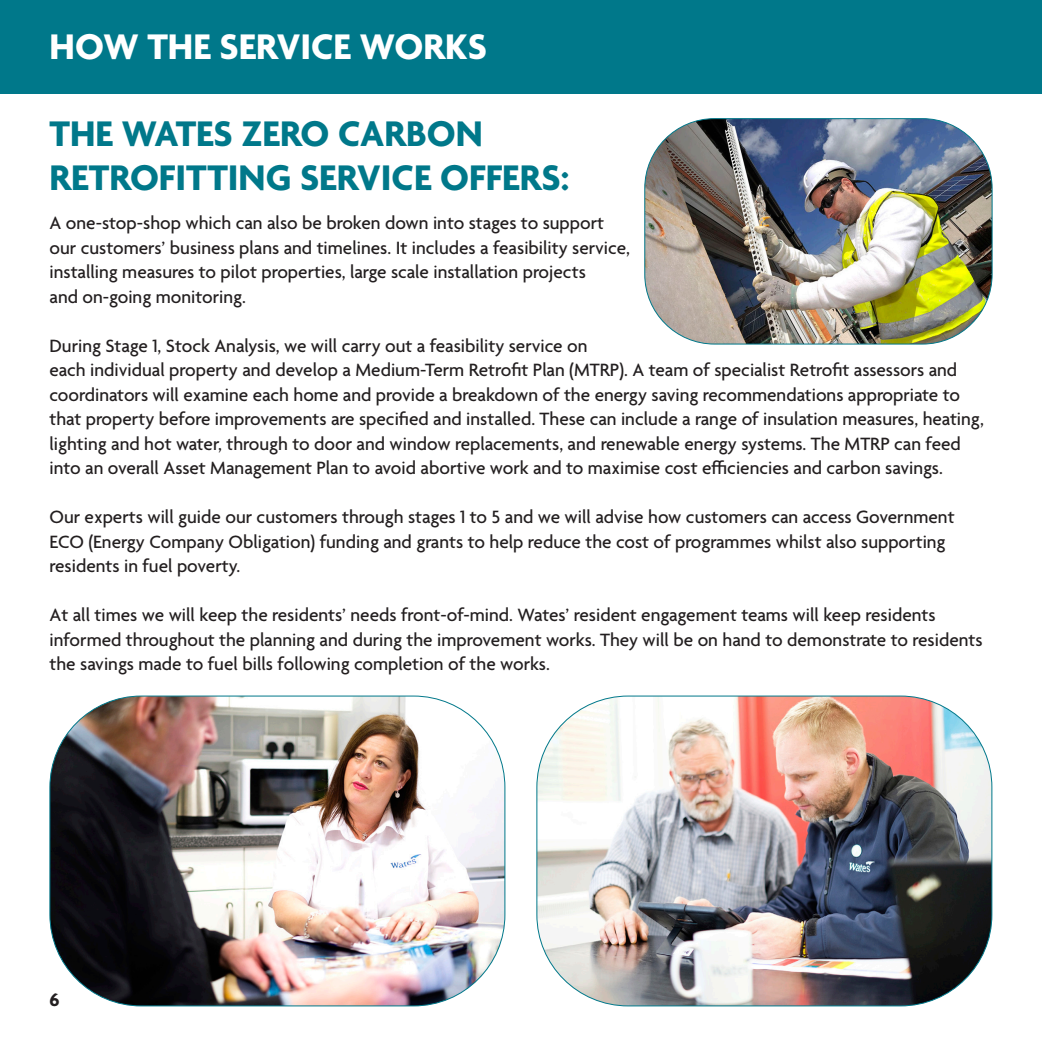
<style>
.page{position:relative;width:1042px;height:1042px;background:#fff}
.page>*{position:absolute;margin:0;border:0;box-sizing:border-box;transform-origin:0 0}
.t1{font:700 38.5px/43.8px "Agenda";color:#00788a}
.t2{font:700 38.5px "Agenda";color:#fff}
.t3{font:500 19.25px/24.5px "Agenda";color:#231f20}
.t4{font:700 19.25px "Agenda";color:#231f20}
</style>
<div class="page">
<div style="left:0;top:0;width:1042px;height:94px;background:#00788a"></div>
<img style="left:645px;top:119px;width:347px;height:225px">
<img style="left:50px;top:696px;width:455px;height:310px">
<img style="left:537px;top:696px;width:455px;height:310px">
<p class="t2" style="left:50px;top:26px;width:439px">HOW THE SERVICE WORKS</p>
<p class="t1" style="left:50px;top:114px;width:521px">THE WATES ZERO CARBON<br>RETROFITTING SERVICE OFFERS:</p>
<p class="t3" style="left:50px;top:212px;width:582px">A one-stop-shop which can also be broken down into stages to support our customers’ business plans and timelines. It includes a feasibility service, installing measures to pilot properties, large scale installation projects<br>and on-going monitoring.</p>
<p class="t3" style="left:50px;top:335px;width:936px">During Stage 1, Stock Analysis, we will carry out a feasibility service on<br>each individual property and develop a Medium-Term Retrofit Plan (MTRP). A team of specialist Retrofit assessors and coordinators will examine each home and provide a breakdown of the energy saving recommendations appropriate to that property before improvements are specified and installed. These can include a range of insulation measures, heating, lighting and hot water, through to door and window replacements, and renewable energy systems. The MTRP can feed into an overall Asset Management Plan to avoid abortive work and to maximise cost efficiencies and carbon savings.</p>
<p class="t3" style="left:50px;top:506px;width:906px">Our experts will guide our customers through stages 1 to 5 and we will advise how customers can access Government<br>ECO (Energy Company Obligation) funding and grants to help reduce the cost of programmes whilst also supporting residents in fuel poverty.</p>
<p class="t3" style="left:50px;top:604px;width:934px">At all times we will keep the residents’ needs front-of-mind. Wates’ resident engagement teams will keep residents informed throughout the planning and during the improvement works. They will be on hand to demonstrate to residents the savings made to fuel bills following completion of the works.</p>
<p class="t4" style="left:50px;top:989px;width:12px">6</p>
</div>
